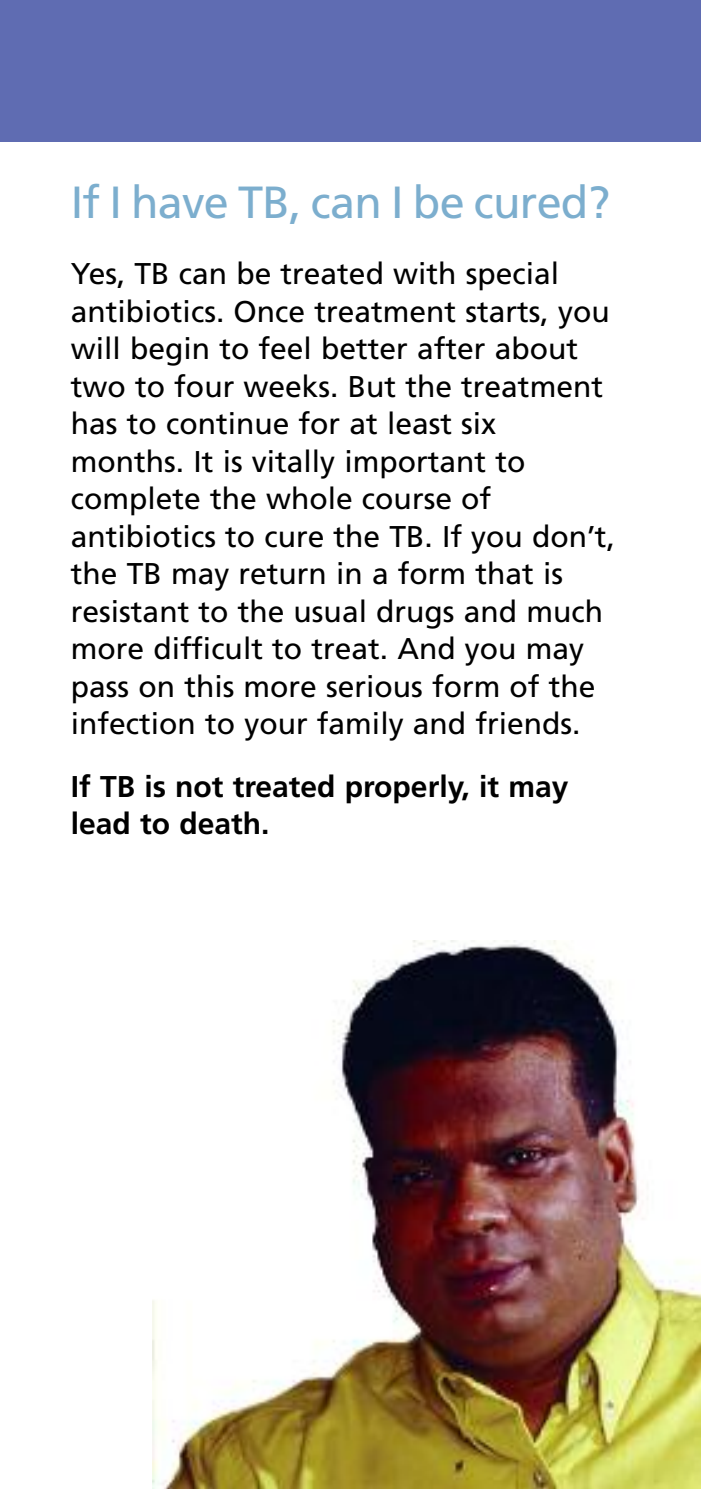
<style>
.page{position:relative;width:702px;height:1489px;background:#fff}
.page>*{position:absolute;margin:0;border:0;box-sizing:border-box;transform-origin:0 0}
.t1{font:45px "Frutiger";letter-spacing:-.015em;color:#7caece}
.t2{font:30px/37.5px "Frutiger";color:#000}
.t3{font:700 30px/37.5px "Frutiger";color:#000}
</style>
<div class="page">
<div style="left:0;top:1px;width:700px;height:141px;background:#5f6cb2"></div>
<img style="left:153px;top:940px;width:547px;height:548px">
<h1 class="t1" style="left:71px;top:176px;width:540px">If I have TB, can I be cured?</h1>
<p class="t2" style="left:71px;top:255px;width:545px">Yes, TB can be treated with special antibiotics. Once treatment starts, you will begin to feel better after about two to four weeks. But the treatment has to continue for at least six months. It is vitally important to complete the whole course of antibiotics to cure the TB. If you don’t, the TB may return in a form that is resistant to the usual drugs and much more difficult to treat. And you may pass on this more serious form of the infection to your family and friends.</p>
<p class="t3" style="left:71px;top:767px;width:499px">If TB is not treated properly, it may lead to death.</p>
</div>
